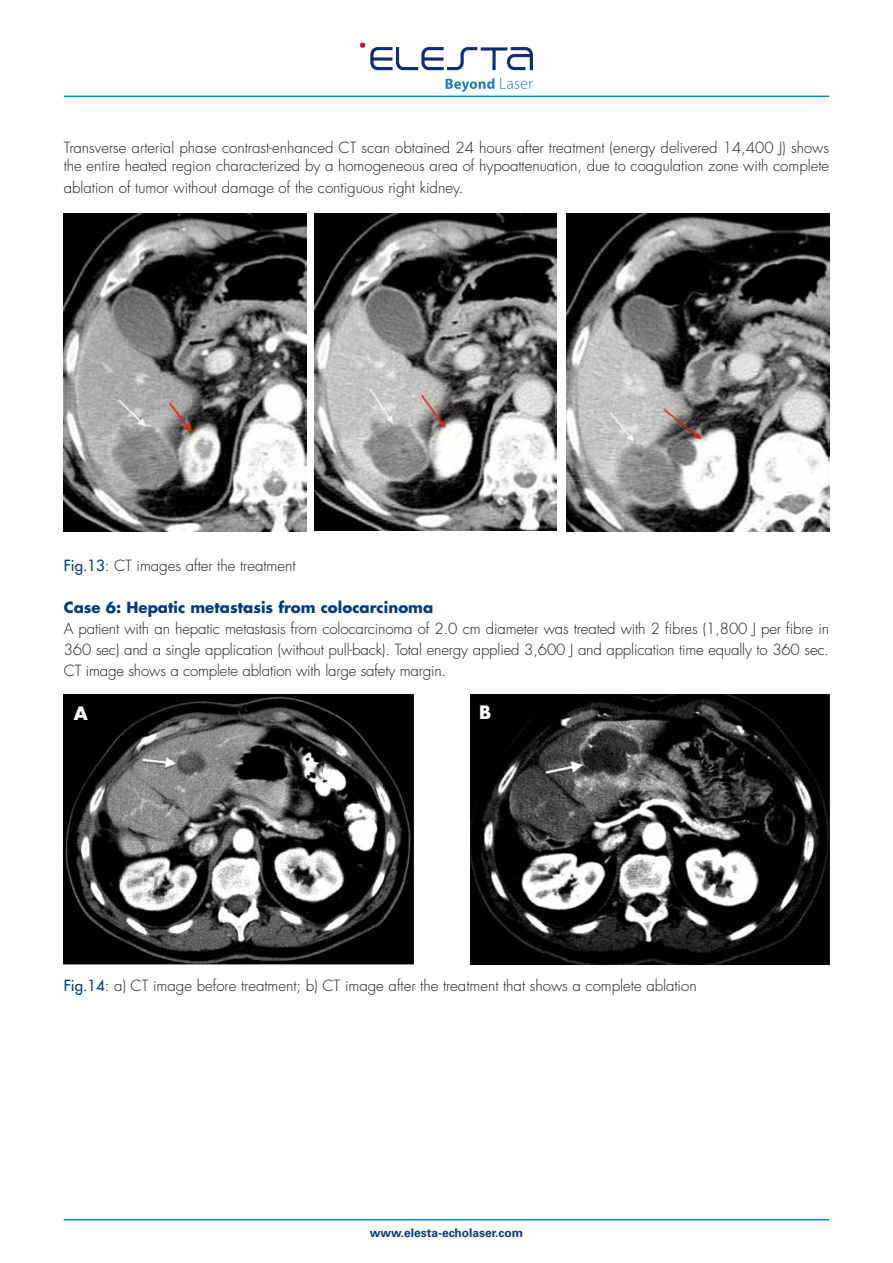
<style>
.page{position:relative;width:893px;height:1263px;background:#fff}
.page>*{position:absolute;margin:0;border:0;box-sizing:border-box;transform-origin:0 0}
.t1{font:700 18px "Futura Std";color:#fff}
.t2{font:300 15px/21px "Futura Std";color:#1a171c}
.t3{font:700 15px "Futura Std";color:#003c7a}
.t4{font:700 12px "Univers LT Std";color:#003c7a}
.s1{font-weight:500;color:#003c7a}
</style>
<div class="page">
<hr style="left:64px;top:96px;width:765px;height:1px;background:#008bca">
<hr style="left:64px;top:1219px;width:765px;height:1px;background:#008bca">
<img style="left:64px;top:214px;width:242px;height:317px">
<img style="left:314px;top:214px;width:243px;height:316px">
<img style="left:566px;top:214px;width:263px;height:317px">
<img style="left:64px;top:695px;width:350px;height:269px">
<img style="left:471px;top:695px;width:358px;height:269px">
<svg style="left:446px;top:78px;width:48px;height:14px"></svg>
<svg style="left:500px;top:78px;width:33px;height:11px"></svg>
<svg style="left:360px;top:42px;width:173px;height:28px"></svg>
<p class="t2" style="left:64px;top:139px;width:767px;line-height:18px">Transverse arterial phase contrast-enhanced CT scan obtained 24 hours after treatment (energy delivered 14,400 J) shows the entire heated region characterized by a homogeneous area of hypoattenuation, due to coagulation zone with complete</p>
<p class="t2" style="left:64px;top:177px;width:401px">ablation of tumor without damage of the contiguous right kidney.</p>
<p class="t2" style="left:64px;top:555px;width:233px"><span class="s1">Fig.13</span>: CT images after the treatment</p>
<p class="t3" style="left:64px;top:597px;width:371px">Case 6: Hepatic metastasis from colocarcinoma</p>
<p class="t2" style="left:64px;top:618px;width:767px;text-align:justify">A patient with an hepatic metastasis from colocarcinoma of 2.0 cm diameter was treated with 2 fibres (1,800 J per fibre in 360 sec) and a single application (without pull-back). Total energy applied 3,600 J and application time equally to 360 sec.<br>CT image shows a complete ablation with large safety margin.</p>
<p class="t1" style="left:74px;top:701px;width:16px">A</p>
<p class="t1" style="left:479px;top:701px;width:14px">B</p>
<p class="t2" style="left:64px;top:975px;width:634px"><span class="s1">Fig.14</span>: a) CT image before treatment; b) CT image after the treatment that shows a complete ablation</p>
<p class="t4" style="left:370px;top:1225px;width:155px">www.elesta-echolaser.com</p>
</div>
